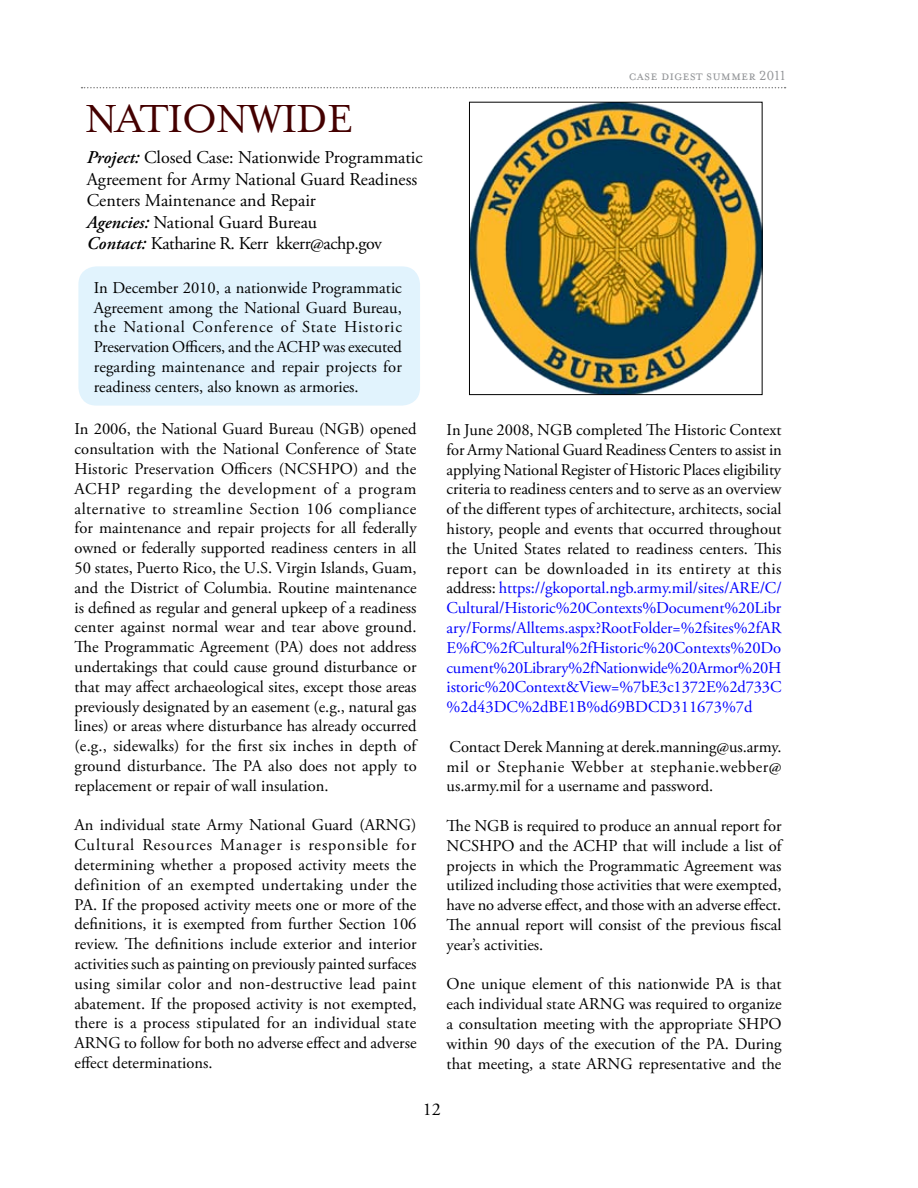
<style>
.page{position:relative;width:918px;height:1188px;background:#fff}
.page>*{position:absolute;margin:0;border:0;box-sizing:border-box;transform-origin:0 0}
.t1{font:45px "Mrs Eaves Small Caps";color:#400}
.t2{font:18px/21.6px "Adobe Garamond Pro";color:#000}
.t3{font:16.5px/19.8px "Adobe Garamond Pro";color:#000;text-align:justify}
.t4{font:15px "Mrs Eaves Small Caps";color:#939598}
.s1{font-weight:600;font-style:italic}
.s2{color:#00f}
</style>
<div class="page">
<svg style="left:82px;top:87px;width:704px;height:1px"></svg>
<div style="left:78px;top:266px;width:342px;height:140px;background:#e1f3fd;border-radius:18px"></div>
<img style="left:471px;top:104px;width:289px;height:289px">
<div style="left:469px;top:102px;width:293px;height:293px;border:1px solid #000"></div>
<h1 class="t1" style="left:85px;top:95px;width:28px">nation</h1>
<h1 class="t1" style="left:247px;top:95px;width:59px">wide</h1>
<p class="t2" style="left:87px;top:147px;width:338px"><span class="s1">Project:</span> Closed Case: Nationwide Programmatic Agreement for Army National Guard Readiness Centers Maintenance and Repair<br><span class="s1">Agencies:</span> National Guard Bureau<br><span class="s1">Contact:</span> Katharine R. Kerr kkerr@achp.gov</p>
<p class="t3" style="left:94px;top:278px;width:310px">In December 2010, a nationwide Programmatic Agreement among the National Guard Bureau, the National Conference of State Historic Preservation Officers, and the ACHP was executed regarding maintenance and repair projects for readiness centers, also known as armories.</p>
<p class="t3" style="left:75px;top:420px;width:344px">In 2006, the National Guard Bureau (NGB) opened consultation with the National Conference of State Historic Preservation Officers (NCSHPO) and the ACHP regarding the development of a program alternative to streamline Section 106 compliance for maintenance and repair projects for all federally owned or federally supported readiness centers in all 50 states, Puerto Rico, the U.S. Virgin Islands, Guam, and the District of Columbia. Routine maintenance is defined as regular and general upkeep of a readiness center against normal wear and tear above ground.<br>The Programmatic Agreement (PA) does not address undertakings that could cause ground disturbance or that may affect archaeological sites, except those areas previously designated by an easement (e.g., natural gas lines) or areas where disturbance has already occurred (e.g., sidewalks) for the first six inches in depth of ground disturbance. The PA also does not apply to replacement or repair of wall insulation.</p>
<p class="t3" style="left:75px;top:816px;width:344px">An individual state Army National Guard (ARNG)<br>Cultural Resources Manager is responsible for determining whether a proposed activity meets the definition of an exempted undertaking under the PA. If the proposed activity meets one or more of the definitions, it is exempted from further Section 106 review. The definitions include exterior and interior activities such as painting on previously painted surfaces using similar color and non-destructive lead paint abatement. If the proposed activity is not exempted, there is a process stipulated for an individual state ARNG to follow for both no adverse effect and adverse effect determinations.</p>
<p class="t4" style="left:629px;top:68px;width:158px">case digest summer 2011</p>
<p class="t3" style="left:447px;top:420px;width:337px">In June 2008, NGB completed The Historic Context for Army National Guard Readiness Centers to assist in applying National Register of Historic Places eligibility criteria to readiness centers and to serve as an overview of the different types of architecture, architects, social history, people and events that occurred throughout the United States related to readiness centers. This report can be downloaded in its entirety at this address: <span class="s2">https://gkoportal.ngb.army.mil/sites/ARE/C/ Cultural/Historic%20Contexts%Document%20Libr ary/Forms/Alltems.aspx?RootFolder=%2fsites%2fAR E%fC%2fCultural%2fHistoric%20Contexts%20Do cument%20Library%2fNationwide%20Armor%20H istoric%20Context&amp;View=%7bE3c1372E%2d733C %2d43DC%2dBE1B%d69BDCD311673%7d</span></p>
<p class="t3" style="left:447px;top:737px;width:336px">Contact Derek Manning at derek.manning@us.army. mil or Stephanie Webber at stephanie.webber@ us.army.mil for a username and password.</p>
<p class="t3" style="left:447px;top:816px;width:336px">The NGB is required to produce an annual report for NCSHPO and the ACHP that will include a list of projects in which the Programmatic Agreement was utilized including those activities that were exempted, have no adverse effect, and those with an adverse effect.<br>The annual report will consist of the previous fiscal year’s activities.</p>
<p class="t3" style="left:447px;top:975px;width:337px">One unique element of this nationwide PA is that each individual state ARNG was required to organize a consultation meeting with the appropriate SHPO within 90 days of the execution of the PA. During that meeting, a state ARNG representative and the</p>
<p class="t2" style="left:423px;top:1099px;width:19px">12</p>
</div>
